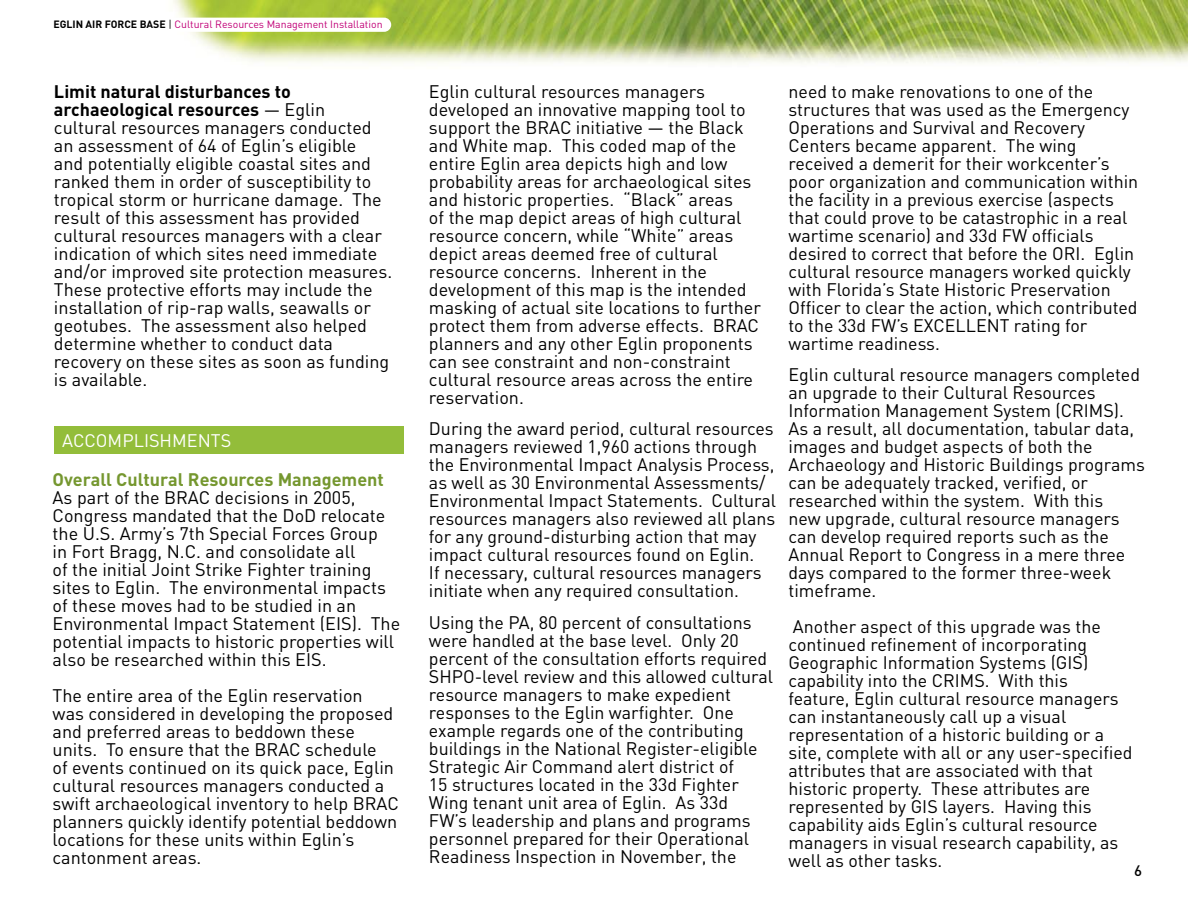
<style>
.page{position:relative;width:1188px;height:918px;background:#fff}
.page>*{position:absolute;margin:0;border:0;box-sizing:border-box;transform-origin:0 0}
.BODY_TEXT_STYLE{font:18px/18px "DIN";color:#000}
.BODY_TEXT_STYLE-2{font:18px "DIN";color:#fff}
.photo_caption{font:500 15px "DIN";color:#000}
.t1{font:10.5px "DIN";color:#c10077}
.s1{font-weight:700;color:#000}
.s2{color:#000}
.s3{font-weight:700}
.s4{font-weight:700;color:#75972f}
</style>
<div class="page">
<img style="left:54px;top:0;width:1134px;height:454px">
<svg style="left:54px;top:18px;width:337px;height:14px"></svg>
<div style="left:54px;top:427px;width:349px;height:27px;background:#93bd3a"></div>
<p class="t1" style="left:53px;top:19px;width:331px"><span class="s1">EGLIN AIR FORCE BASE</span> <span class="s2">|</span> Cultural Resources Management Installation</p>
<p class="BODY_TEXT_STYLE" style="left:54px;top:83px;width:340px"><span class="s3">Limit natural disturbances to archaeological resources</span> — Eglin cultural resources managers conducted an assessment of 64 of Eglin’s eligible<br>and potentially eligible coastal sites and ranked them in order of susceptibility to tropical storm or hurricane damage. The result of this assessment has provided cultural resources managers with a clear indication of which sites need immediate and/or improved site protection measures.<br>These protective efforts may include the installation of rip-rap walls, seawalls or geotubes. The assessment also helped determine whether to conduct data recovery on these sites as soon as funding is available.</p>
<p class="BODY_TEXT_STYLE-2" style="left:62px;top:431px;width:171px">ACCOMPLISHMENTS</p>
<p class="BODY_TEXT_STYLE" style="left:53px;top:470px;width:349px"><span class="s4">Overall Cultural Resources Management </span>As part of the BRAC decisions in 2005, Congress mandated that the DoD relocate the U.S. Army’s 7th Special Forces Group<br>in Fort Bragg, N.C. and consolidate all<br>of the initial Joint Strike Fighter training sites to Eglin. The environmental impacts of these moves had to be studied in an Environmental Impact Statement (EIS). The potential impacts to historic properties will also be researched within this EIS.</p>
<p class="BODY_TEXT_STYLE" style="left:53px;top:686px;width:348px">The entire area of the Eglin reservation<br>was considered in developing the proposed and preferred areas to beddown these units. To ensure that the BRAC schedule<br>of events continued on its quick pace, Eglin cultural resources managers conducted a swift archaeological inventory to help BRAC planners quickly identify potential beddown locations for these units within Eglin’s cantonment areas.</p>
<p class="BODY_TEXT_STYLE" style="left:429px;top:82px;width:334px">Eglin cultural resources managers developed an innovative mapping tool to support the BRAC initiative — the Black and White map. This coded map of the entire Eglin area depicts high and low probability areas for archaeological sites and historic properties. “Black” areas<br>of the map depict areas of high cultural resource concern, while “White” areas depict areas deemed free of cultural resource concerns. Inherent in the development of this map is the intended masking of actual site locations to further protect them from adverse effects. BRAC planners and any other Eglin proponents can see constraint and non-constraint cultural resource areas across the entire reservation.</p>
<p class="BODY_TEXT_STYLE" style="left:429px;top:420px;width:349px">During the award period, cultural resources managers reviewed 1,960 actions through the Environmental Impact Analysis Process, as well as 30 Environmental Assessments/ Environmental Impact Statements. Cultural resources managers also reviewed all plans for any ground-disturbing action that may impact cultural resources found on Eglin.<br>If necessary, cultural resources managers initiate when any required consultation.</p>
<p class="BODY_TEXT_STYLE" style="left:429px;top:613px;width:346px">Using the PA, 80 percent of consultations were handled at the base level. Only 20 percent of the consultation efforts required SHPO-level review and this allowed cultural resource managers to make expedient responses to the Eglin warfighter. One example regards one of the contributing buildings in the National Register-eligible Strategic Air Command alert district of<br>15 structures located in the 33d Fighter Wing tenant unit area of Eglin. As 33d<br>FW’s leadership and plans and programs personnel prepared for their Operational Readiness Inspection in November, the</p>
<p class="BODY_TEXT_STYLE" style="left:789px;top:82px;width:351px">need to make renovations to one of the structures that was used as the Emergency Operations and Survival and Recovery Centers became apparent. The wing received a demerit for their workcenter’s poor organization and communication within the facility in a previous exercise (aspects that could prove to be catastrophic in a real wartime scenario) and 33d FW officials desired to correct that before the ORI. Eglin cultural resource managers worked quickly with Florida’s State Historic Preservation Officer to clear the action, which contributed to the 33d FW’s EXCELLENT rating for wartime readiness.</p>
<p class="BODY_TEXT_STYLE" style="left:789px;top:366px;width:358px">Eglin cultural resource managers completed an upgrade to their Cultural Resources Information Management System (CRIMS).<br>As a result, all documentation, tabular data, images and budget aspects of both the Archaeology and Historic Buildings programs can be adequately tracked, verified, or researched within the system. With this<br>new upgrade, cultural resource managers can develop required reports such as the Annual Report to Congress in a mere three days compared to the former three-week timeframe.</p>
<p class="BODY_TEXT_STYLE" style="left:789px;top:618px;width:346px">Another aspect of this upgrade was the continued refinement of incorporating Geographic Information Systems (GIS) capability into the CRIMS. With this feature, Eglin cultural resource managers can instantaneously call up a visual representation of a historic building or a site, complete with all or any user-specified attributes that are associated with that historic property. These attributes are represented by GIS layers. Having this capability aids Eglin’s cultural resource managers in visual research capability, as well as other tasks.</p>
<p class="photo_caption" style="left:1134px;top:861px;width:9px">6</p>
</div>
